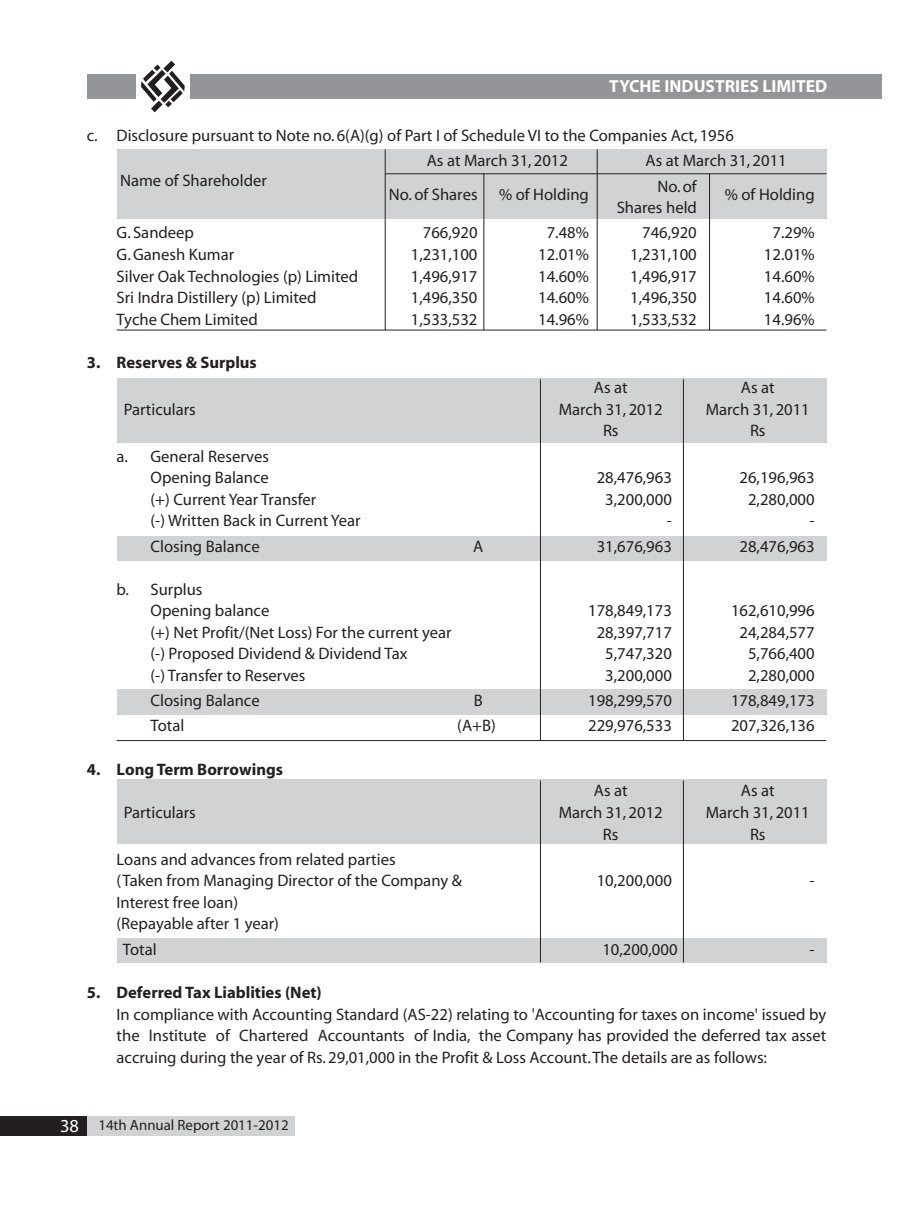
<style>
.page{position:relative;width:914px;height:1206px;background:#fff}
.page>*{position:absolute;margin:0;border:0;box-sizing:border-box;transform-origin:0 0}
.t1{font:700 17.5px "Myriad";color:#fff}
.t2{font:16.62px/21.5px "Myriad";color:#231f20}
.t3{font:700 16.62px "Myriad";color:#231f20}
.t4{font:14.88px "Myriad";color:#231f20}
.s1{font-size:18.38px;color:#fff}
</style>
<div class="page">
<div style="left:117px;top:149px;width:709px;height:70px;background:#d1d2d4"></div>
<div style="left:117px;top:378px;width:709px;height:65px;background:#d1d2d4"></div>
<div style="left:117px;top:780px;width:709px;height:64px;background:#d1d2d4"></div>
<div style="left:117px;top:536px;width:709px;height:25px;background:#d1d2d4"></div>
<div style="left:117px;top:938px;width:709px;height:24px;background:#d1d2d4"></div>
<div style="left:117px;top:688px;width:709px;height:26px;background:#d1d2d4"></div>
<hr style="left:709px;top:173px;width:1px;height:157px;background:#231f20">
<hr style="left:596px;top:149px;width:1px;height:181px;background:#231f20">
<hr style="left:483px;top:173px;width:1px;height:157px;background:#231f20">
<hr style="left:385px;top:149px;width:1px;height:181px;background:#231f20">
<hr style="left:385px;top:173px;width:441px;height:1px;background:#231f20">
<hr style="left:117px;top:330px;width:709px;height:1px;background:#231f20">
<hr style="left:683px;top:379px;width:1px;height:361px;background:#231f20">
<hr style="left:683px;top:780px;width:1px;height:182px;background:#231f20">
<hr style="left:540px;top:379px;width:1px;height:361px;background:#231f20">
<hr style="left:540px;top:780px;width:1px;height:182px;background:#231f20">
<hr style="left:117px;top:740px;width:709px;height:1px;background:#231f20">
<div style="left:15px;top:1115px;width:279px;height:20px;background:#d1d2d4"></div>
<div style="left:0;top:1115px;width:87px;height:20px;background:#231f20"></div>
<div style="left:87px;top:74px;width:794px;height:25px;background:#939598"></div>
<div style="left:136px;top:74px;width:53px;height:25px;background:#fff"></div>
<svg style="left:141px;top:61px;width:44px;height:51px"></svg>
<p class="t1" style="left:609px;top:79px;width:219px">TYCHE INDUSTRIES LIMITED</p>
<p class="t2" style="left:427px;top:125px;width:308px;line-height:25.2px;text-indent:-340px">c. Disclosure pursuant to Note no. 6(A)(g) of Part I of Schedule VI to the Companies Act, 1956<br>As at March 31, 2012</p>
<p class="t2" style="left:645px;top:152px;width:143px">As at March 31, 2011</p>
<p class="t2" style="left:120px;top:171px;width:148px">Name of Shareholder</p>
<p class="t2" style="left:657px;top:177px;width:41px">No. of</p>
<p class="t2" style="left:389px;top:185px;width:90px">No. of Shares</p>
<p class="t2" style="left:499px;top:185px;width:91px">% of Holding</p>
<p class="t2" style="left:724px;top:185px;width:91px">% of Holding</p>
<p class="t2" style="left:616px;top:198px;width:82px">Shares held</p>
<p class="t2" style="left:117px;top:223px;width:79px">G. Sandeep</p>
<p class="t2" style="left:423px;top:223px;width:56px">766,920</p>
<p class="t2" style="left:546px;top:223px;width:44px">7.48%</p>
<p class="t2" style="left:642px;top:223px;width:56px">746,920</p>
<p class="t2" style="left:772px;top:223px;width:44px">7.29%</p>
<p class="t2" style="left:117px;top:245px;width:119px">G. Ganesh Kumar</p>
<p class="t2" style="left:411px;top:245px;width:68px">1,231,100</p>
<p class="t2" style="left:538px;top:245px;width:52px">12.01%</p>
<p class="t2" style="left:630px;top:245px;width:68px">1,231,100</p>
<p class="t2" style="left:764px;top:245px;width:52px">12.01%</p>
<p class="t2" style="left:117px;top:267px;width:243px">Silver Oak Technologies (p) Limited</p>
<p class="t2" style="left:411px;top:267px;width:68px">1,496,917</p>
<p class="t2" style="left:538px;top:267px;width:52px">14.60%</p>
<p class="t2" style="left:630px;top:267px;width:68px">1,496,917</p>
<p class="t2" style="left:764px;top:267px;width:52px">14.60%</p>
<p class="t2" style="left:117px;top:288px;width:201px">Sri Indra Distillery (p) Limited</p>
<p class="t2" style="left:411px;top:288px;width:68px">1,496,350</p>
<p class="t2" style="left:538px;top:288px;width:52px">14.60%</p>
<p class="t2" style="left:630px;top:288px;width:68px">1,496,350</p>
<p class="t2" style="left:764px;top:288px;width:52px">14.60%</p>
<p class="t2" style="left:117px;top:310px;width:143px">Tyche Chem Limited</p>
<p class="t2" style="left:411px;top:310px;width:68px">1,533,532</p>
<p class="t2" style="left:538px;top:310px;width:52px">14.96%</p>
<p class="t2" style="left:630px;top:310px;width:68px">1,533,532</p>
<p class="t2" style="left:764px;top:310px;width:52px">14.96%</p>
<p class="t3" style="left:87px;top:356px;width:171px">3. Reserves &amp; Surplus</p>
<p class="t2" style="left:594px;top:378px;width:35px">As at</p>
<p class="t2" style="left:741px;top:378px;width:35px">As at</p>
<p class="t2" style="left:124px;top:400px;width:74px">Particulars</p>
<p class="t2" style="left:558px;top:400px;width:106px">March 31, 2012</p>
<p class="t2" style="left:705px;top:400px;width:106px">March 31, 2011</p>
<p class="t2" style="left:603px;top:421px;width:17px">Rs</p>
<p class="t2" style="left:750px;top:421px;width:17px">Rs</p>
<p class="t2" style="left:117px;top:447px;width:154px;text-align:right">a. General Reserves<br>Opening Balance</p>
<p class="t2" style="left:596px;top:468px;width:77px">28,476,963</p>
<p class="t2" style="left:739px;top:468px;width:77px">26,196,963</p>
<p class="t2" style="left:150px;top:490px;width:167px">(+) Current Year Transfer</p>
<p class="t2" style="left:605px;top:490px;width:68px">3,200,000</p>
<p class="t2" style="left:748px;top:490px;width:68px">2,280,000</p>
<p class="t2" style="left:150px;top:511px;width:211px">(-) Written Back in Current Year</p>
<p class="t2" style="left:666px;top:511px;width:7px">-</p>
<p class="t2" style="left:809px;top:511px;width:7px">-</p>
<p class="t2" style="left:150px;top:537px;width:111px">Closing Balance</p>
<p class="t2" style="left:473px;top:537px;width:12px">A</p>
<p class="t2" style="left:596px;top:537px;width:77px">31,676,963</p>
<p class="t2" style="left:739px;top:537px;width:77px">28,476,963</p>
<p class="t2" style="left:150px;top:580px;width:120px;text-indent:-34px">b. Surplus<br>Opening balance</p>
<p class="t2" style="left:588px;top:601px;width:85px">178,849,173</p>
<p class="t2" style="left:731px;top:601px;width:85px">162,610,996</p>
<p class="t2" style="left:150px;top:623px;width:302px">(+) Net Profit/(Net Loss) For the current year</p>
<p class="t2" style="left:596px;top:623px;width:77px">28,397,717</p>
<p class="t2" style="left:739px;top:623px;width:77px">24,284,577</p>
<p class="t2" style="left:150px;top:644px;width:258px">(-) Proposed Dividend &amp; Dividend Tax</p>
<p class="t2" style="left:605px;top:644px;width:68px">5,747,320</p>
<p class="t2" style="left:748px;top:644px;width:68px">5,766,400</p>
<p class="t2" style="left:150px;top:666px;width:156px">(-) Transfer to Reserves</p>
<p class="t2" style="left:605px;top:666px;width:68px">3,200,000</p>
<p class="t2" style="left:748px;top:666px;width:68px">2,280,000</p>
<p class="t2" style="left:150px;top:691px;width:111px">Closing Balance</p>
<p class="t2" style="left:474px;top:691px;width:11px">B</p>
<p class="t2" style="left:588px;top:691px;width:85px">198,299,570</p>
<p class="t2" style="left:731px;top:691px;width:85px">178,849,173</p>
<p class="t2" style="left:150px;top:716px;width:35px">Total</p>
<p class="t2" style="left:457px;top:716px;width:40px">(A+B)</p>
<p class="t2" style="left:588px;top:716px;width:85px">229,976,533</p>
<p class="t2" style="left:731px;top:716px;width:85px">207,326,136</p>
<p class="t3" style="left:87px;top:762px;width:198px">4. Long Term Borrowings</p>
<p class="t2" style="left:594px;top:781px;width:35px">As at</p>
<p class="t2" style="left:741px;top:781px;width:35px">As at</p>
<p class="t2" style="left:124px;top:803px;width:74px">Particulars</p>
<p class="t2" style="left:558px;top:803px;width:106px">March 31, 2012</p>
<p class="t2" style="left:705px;top:803px;width:106px">March 31, 2011</p>
<p class="t2" style="left:603px;top:824px;width:17px">Rs</p>
<p class="t2" style="left:750px;top:824px;width:17px">Rs</p>
<p class="t2" style="left:117px;top:850px;width:346px">Loans and advances from related parties<br>(Taken from Managing Director of the Company &amp;</p>
<p class="t2" style="left:596px;top:871px;width:77px">10,200,000</p>
<p class="t2" style="left:809px;top:871px;width:7px">-</p>
<p class="t2" style="left:117px;top:893px;width:164px">Interest free loan) (Repayable after 1 year)</p>
<p class="t2" style="left:123px;top:939px;width:35px">Total</p>
<p class="t2" style="left:602px;top:939px;width:77px">10,200,000</p>
<p class="t2" style="left:809px;top:939px;width:7px">-</p>
<p class="t3" style="left:87px;top:985px;width:236px">5. Deferred Tax Liablities (Net)</p>
<p class="t2" style="left:117px;top:1005px;width:711px;text-align:justify">In compliance with Accounting Standard (AS-22) relating to 'Accounting for taxes on income' issued by the Institute of Chartered Accountants of India, the Company has provided the deferred tax asset accruing during the year of Rs. 29,01,000 in the Profit &amp; Loss Account.The details are as follows:</p>
<p class="t4" style="left:60px;top:1119px;width:230px"><span class="s1">38</span> 14th Annual Report 2011-2012</p>
</div>
